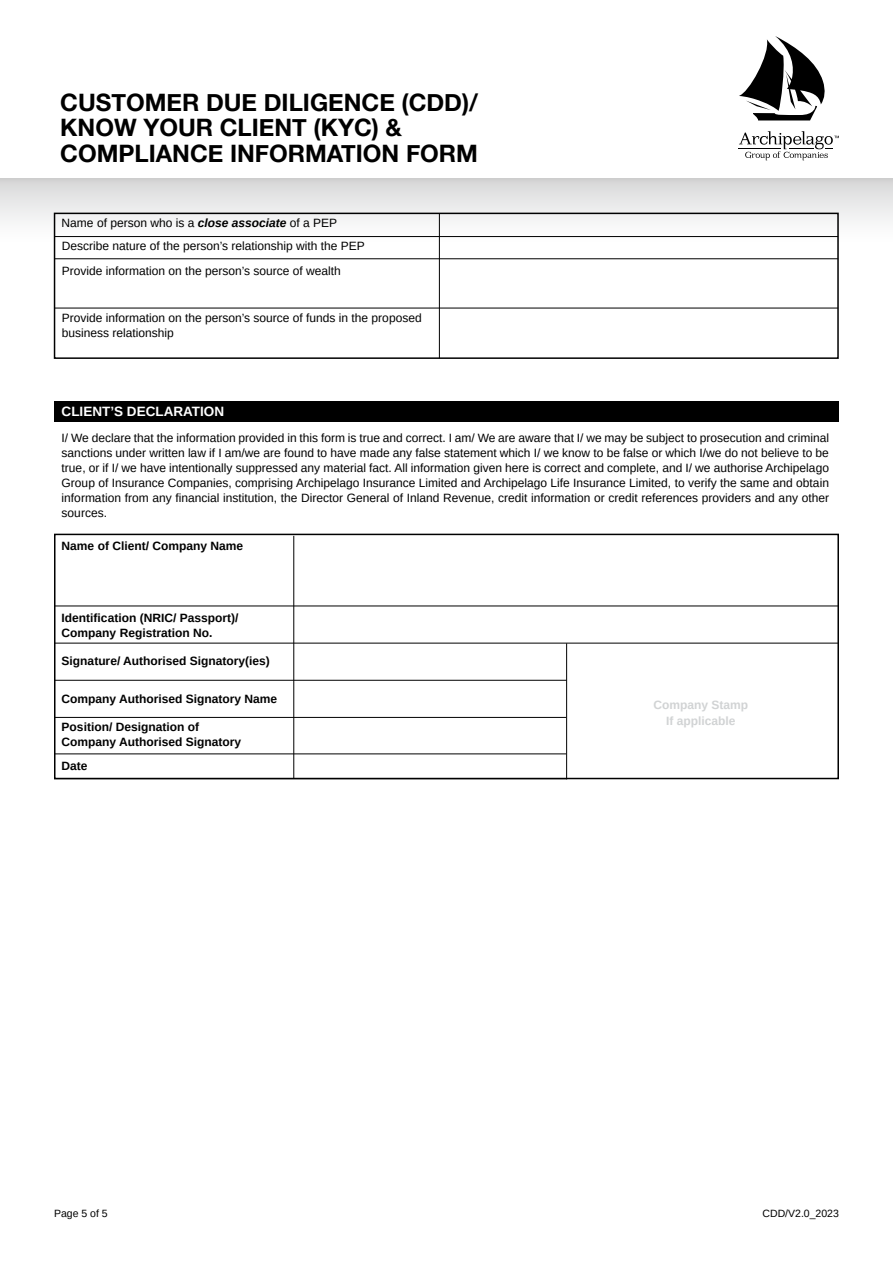
<style>
.page{position:relative;width:893px;height:1263px;background:#fff}
.page>*{position:absolute;margin:0;border:0;box-sizing:border-box;transform-origin:0 0}
.t1{font:700 24px/25.5px "Helvetica Neue";color:#000}
.t2{font:700 13.5px "Arimo";color:#fff}
.t3{font:12px/15px "Arimo";color:#000}
.t4{font:700 12px/15px "Arimo";color:#000}
.t5{font:700 12px "Arimo";color:#d1d3d4}
.t6{font:10.5px "Arimo";color:#000}
.s1{font-weight:700;font-style:italic}
</style>
<div class="page">
<div style="left:54px;top:401px;width:784px;height:20px;background:#000"></div>
<svg style="left:739px;top:36px;width:86px;height:84px"></svg>
<svg style="left:739px;top:131px;width:100px;height:29px"></svg>
<svg style="left:0;top:179px;width:893px;height:63px"></svg>
<div style="left:54px;top:213px;width:785px;height:146px;border:2px solid #000"></div>
<hr style="left:55px;top:236px;width:783px;height:1px;background:#000">
<hr style="left:55px;top:258px;width:783px;height:1px;background:#000">
<hr style="left:55px;top:308px;width:783px;height:1px;background:#000">
<hr style="left:439px;top:213px;width:1px;height:145px;background:#000">
<div style="left:54px;top:534px;width:785px;height:245px;border:2px solid #000"></div>
<hr style="left:55px;top:606px;width:783px;height:1px;background:#000">
<hr style="left:54px;top:680px;width:513px;height:1px;background:#000">
<hr style="left:55px;top:643px;width:783px;height:1px;background:#000">
<hr style="left:54px;top:717px;width:512px;height:1px;background:#000">
<hr style="left:54px;top:778px;width:512px;height:1px;background:#000">
<hr style="left:54px;top:753px;width:512px;height:1px;background:#000">
<hr style="left:293px;top:536px;width:1px;height:243px;background:#000">
<hr style="left:566px;top:643px;width:1px;height:136px;background:#000">
<h1 class="t1" style="left:60px;top:90px;width:419px">CUSTOMER DUE DILIGENCE (CDD)/<br>KNOW YOUR CLIENT (KYC) &amp;<br>COMPLIANCE INFORMATION FORM</h1>
<p class="t3" style="left:62px;top:212px;width:305px;line-height:22.5px">Name of person who is a <span class="s1">close associate</span> of a PEP<br>Describe nature of the person’s relationship with the PEP</p>
<p class="t3" style="left:62px;top:263px;width:281px">Provide information on the person’s source of wealth</p>
<p class="t3" style="left:62px;top:310px;width:361px">Provide information on the person’s source of funds in the proposed business relationship</p>
<p class="t2" style="left:62px;top:402px;width:164px">CLIENT’S DECLARATION</p>
<p class="t3" style="left:62px;top:430px;width:769px;text-align:justify">I/ We declare that the information provided in this form is true and correct. I am/ We are aware that I/ we may be subject to prosecution and criminal sanctions under written law if I am/we are found to have made any false statement which I/ we know to be false or which I/we do not believe to be true, or if I/ we have intentionally suppressed any material fact. All information given here is correct and complete, and I/ we authorise Archipelago Group of Insurance Companies, comprising Archipelago Insurance Limited and Archipelago Life Insurance Limited, to verify the same and obtain information from any financial institution, the Director General of Inland Revenue, credit information or credit references providers and any other sources.</p>
<p class="t4" style="left:62px;top:538px;width:183px">Name of Client/ Company Name</p>
<p class="t4" style="left:62px;top:610px;width:178px">Identification (NRIC/ Passport)/<br>Company Registration No.</p>
<p class="t4" style="left:62px;top:654px;width:210px">Signature/ Authorised Signatory(ies)</p>
<p class="t4" style="left:62px;top:691px;width:217px">Company Authorised Signatory Name</p>
<p class="t4" style="left:62px;top:720px;width:139px">Position/ Designation of</p>
<p class="t4" style="left:62px;top:730px;width:181px;line-height:24px">Company Authorised Signatory<br>Date</p>
<p class="t5" style="left:653px;top:696px;width:96px">Company Stamp</p>
<p class="t5" style="left:666px;top:713px;width:71px">If applicable</p>
<p class="t6" style="left:54px;top:1206px;width:55px">Page 5 of 5</p>
<p class="t6" style="left:762px;top:1206px;width:78px">CDD/V2.0_2023</p>
</div>
